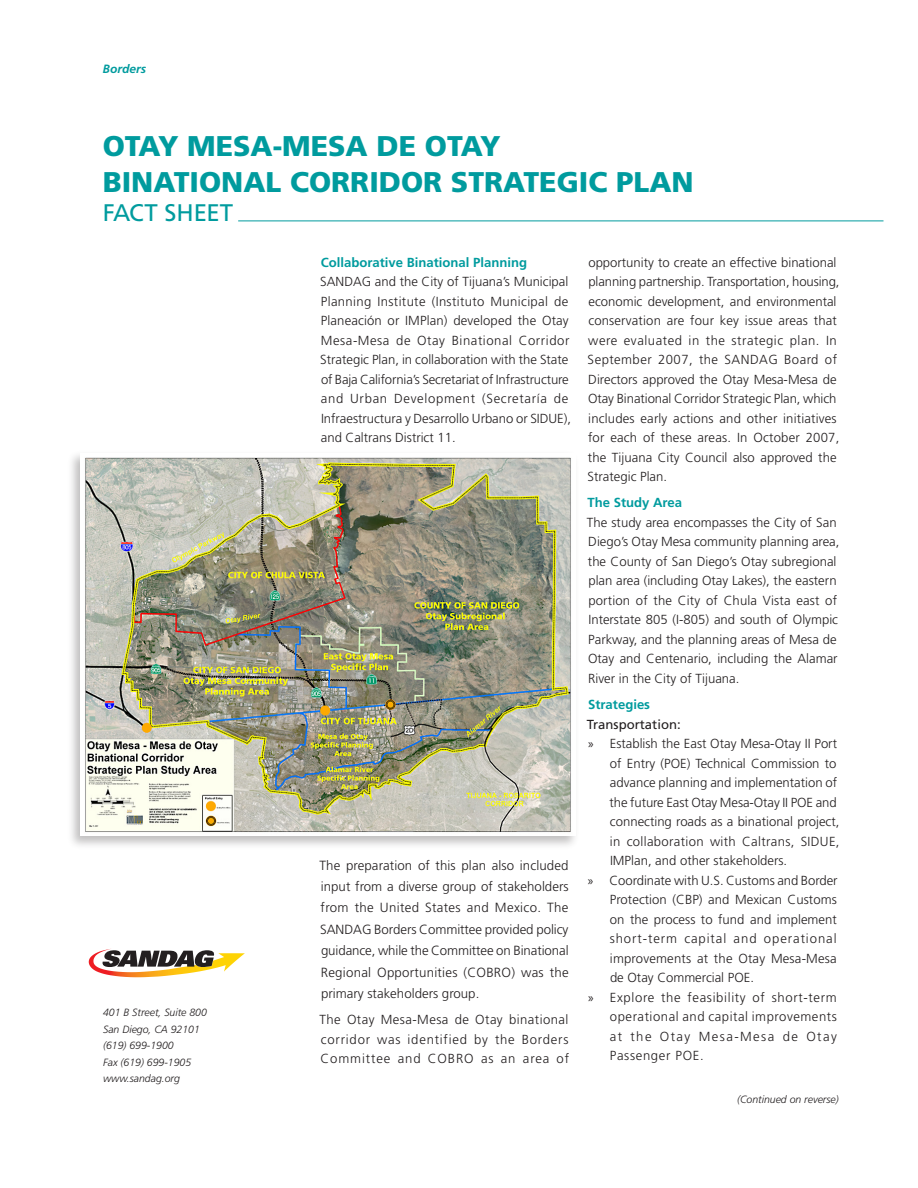
<style>
.page{position:relative;width:918px;height:1188px;background:#fff}
.page>*{position:absolute;margin:0;border:0;box-sizing:border-box;transform-origin:0 0}
.t1{font:900 28.5px/36px "Frutiger";color:#009b9e}
.t2{font:24px "Frutiger";color:#009b9e}
.BODY_COPY{font:300 13.35px/21.3px "Frutiger";color:#231f20;text-align:justify}
.BODY_COPY-2{font:300 13.2px/19.5px "Frutiger";color:#231f20}
.Bullet{font:300 13.2px/19.5px "Frutiger";color:#231f20;text-align:justify}
.SUBHEADS{font:700 13.2px "Frutiger";color:#009b9e}
.Bullet_heading{font:13.2px "Frutiger";color:#231f20}
.t3{font:13.2px "Myriad Pro";color:#231f20}
.t4{font:italic 700 12px "Frutiger";color:#009b9e}
.t5{font:italic 300 10.5px "Frutiger";color:#231f20}
</style>
<div class="page">
<svg style="left:89px;top:949px;width:156px;height:28px"></svg>
<div style="left:66px;top:450px;width:514px;height:401px;background:#231f20;opacity:.29"></div>
<img style="left:80px;top:453px;width:496px;height:382px">
<hr style="left:238px;top:221px;width:646px;height:1px;background:#009b9e">
<p class="t4" style="left:103px;top:62px;width:45px">Borders</p>
<p class="t1" style="left:103px;top:128px;width:592px">OTAY MESA-MESA DE OTAY<br>BINATIONAL CORRIDOR STRATEGIC PLAN</p>
<p class="t2" style="left:103px;top:199px;width:132px">FACT SHEET</p>
<p class="t5" style="left:103px;top:1007px;width:105px">401 B Street, Suite 800</p>
<p class="t5" style="left:103px;top:1023px;width:98px">San Diego, CA 92101</p>
<p class="t5" style="left:103px;top:1040px;width:72px">(619) 699-1900</p>
<p class="t5" style="left:103px;top:1056px;width:90px">Fax (619) 699-1905</p>
<p class="t5" style="left:103px;top:1073px;width:78px">www.sandag.org</p>
<p class="SUBHEADS" style="left:321px;top:254px;width:208px">Collaborative Binational Planning</p>
<p class="BODY_COPY-2" style="left:320px;top:272px;width:252px">SANDAG and the City of Tijuana’s Municipal Planning Institute (Instituto Municipal de Planeación or IMPlan) developed the Otay Mesa-Mesa de Otay Binational Corridor Strategic Plan, in collaboration with the State of Baja California’s Secretariat of Infrastructure and Urban Development (Secretaría de Infraestructura y Desarrollo Urbano or SIDUE), and Caltrans District 11.</p>
<p class="BODY_COPY" style="left:320px;top:855px;width:251px">The preparation of this plan also included input from a diverse group of stakeholders from the United States and Mexico. The SANDAG Borders Committee provided policy guidance, while the Committee on Binational Regional Opportunities (COBRO) was the primary stakeholders group.</p>
<p class="BODY_COPY-2" style="left:320px;top:1010px;width:251px;text-align:justify">The Otay Mesa-Mesa de Otay binational corridor was identified by the Borders Committee and COBRO as an area of</p>
<p class="BODY_COPY-2" style="left:588px;top:253px;width:253px">opportunity to create an effective binational planning partnership. Transportation, housing, economic development, and environmental conservation are four key issue areas that were evaluated in the strategic plan. In September 2007, the SANDAG Board of Directors approved the Otay Mesa-Mesa de Otay Binational Corridor Strategic Plan, which includes early actions and other initiatives for each of these areas. In October 2007, the Tijuana City Council also approved the Strategic Plan.</p>
<p class="SUBHEADS" style="left:587px;top:495px;width:96px">The Study Area</p>
<p class="BODY_COPY-2" style="left:587px;top:513px;width:254px">The study area encompasses the City of San Diego’s Otay Mesa community planning area, the County of San Diego’s Otay subregional plan area (including Otay Lakes), the eastern portion of the City of Chula Vista east of Interstate 805 (I-805) and south of Olympic Parkway, and the planning areas of Mesa de Otay and Centenario, including the Alamar River in the City of Tijuana.</p>
<p class="SUBHEADS" style="left:588px;top:697px;width:64px">Strategies</p>
<p class="Bullet_heading" style="left:587px;top:716px;width:95px">Transportation:</p>
<p class="Bullet" style="left:610px;top:734px;width:232px;text-align:left">Establish the East Otay Mesa-Otay II Port of Entry (POE) Technical Commission to advance planning and implementation of the future East Otay Mesa-Otay II POE and connecting roads as a binational project, in collaboration with Caltrans, SIDUE, IMPlan, and other stakeholders.</p>
<p class="Bullet" style="left:610px;top:871px;width:230px">Coordinate with U.S. Customs and Border Protection (CBP) and Mexican Customs on the process to fund and implement short-term capital and operational improvements at the Otay Mesa-Mesa de Otay Commercial POE.</p>
<p class="Bullet" style="left:610px;top:988px;width:229px">Explore the feasibility of short-term operational and capital improvements at the Otay Mesa-Mesa de Otay Passenger POE.</p>
<p class="t3" style="left:588px;top:737px;width:7px">»</p>
<p class="t3" style="left:588px;top:873px;width:7px">»</p>
<p class="t3" style="left:588px;top:990px;width:7px">»</p>
<p class="t5" style="left:737px;top:1093px;width:103px">(Continued on reverse)</p>
</div>
